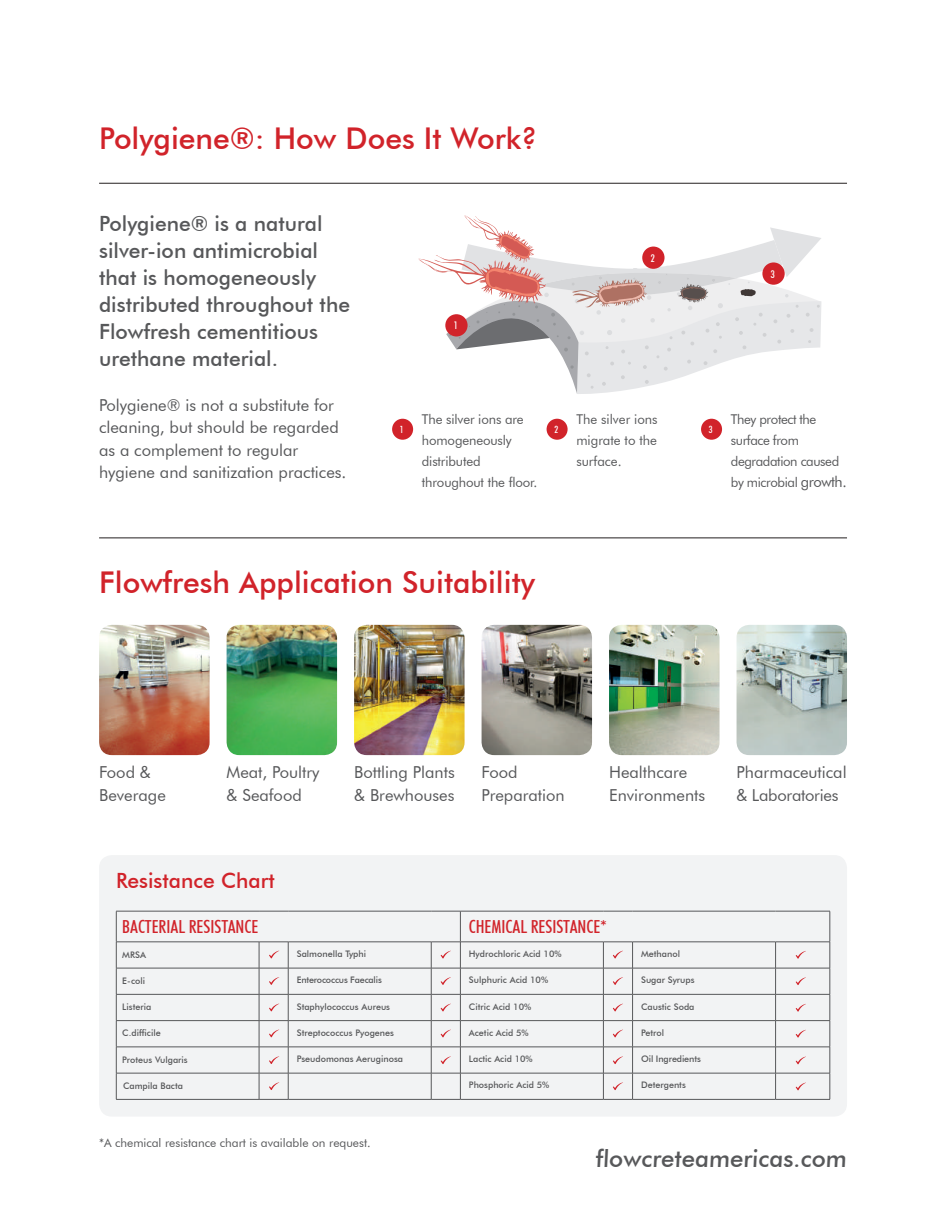
<style>
.page{position:relative;width:945px;height:1215px;background:#fff}
.page>*{position:absolute;margin:0;border:0;box-sizing:border-box;transform-origin:0 0}
.t1{font:500 30px "Futura BT";color:#d1232a}
.t2{font:500 24px "Futura BT";color:#57585a}
.t3{font:500 21px/27px "Futura BT";color:#57585a}
.t4{font:500 21px "Futura BT";color:#d1232a}
.t5{font:500 condensed 18px "Futura BT";color:#d1232a}
.t6{font:16.5px/22.5px "Futura BT";color:#57585a}
.t7{font:13.5px/21px "Futura BT";letter-spacing:-.01em;color:#57585a}
.t8{font:13.5px/21px "Futura BT";letter-spacing:-.03em;color:#57585a}
.t9{font:12px "Futura BT";color:#57585a}
.t10{font:500 condensed 10.5px "Futura BT";color:#fff}
.t11{font:500 condensed 9.9px "Futura BT";color:#fff}
.t12{font:500 9px "Futura BT";color:#57585a}
.t13{font:500 9px "Futura BT";letter-spacing:-.02em;color:#57585a}
.s1{font-size:15px}
</style>
<div class="page">
<div style="left:99px;top:855px;width:748px;height:262px;background:#f2f3f4;border-radius:13px"></div>
<hr style="left:116px;top:911px;width:143px;height:1px;background:#57585a">
<hr style="left:116px;top:911px;width:1px;height:31px;background:#57585a">
<svg style="left:259px;top:911px;width:29px;height:1px"></svg>
<hr style="left:288px;top:911px;width:143px;height:1px;background:#57585a">
<svg style="left:431px;top:911px;width:29px;height:1px"></svg>
<hr style="left:460px;top:911px;width:143px;height:1px;background:#57585a">
<hr style="left:460px;top:911px;width:1px;height:31px;background:#57585a">
<hr style="left:603px;top:911px;width:30px;height:1px;background:#57585a">
<hr style="left:633px;top:911px;width:143px;height:1px;background:#57585a">
<hr style="left:776px;top:911px;width:54px;height:1px;background:#57585a">
<hr style="left:830px;top:911px;width:1px;height:31px;background:#57585a">
<hr style="left:116px;top:942px;width:143px;height:1px;background:#57585a">
<hr style="left:288px;top:942px;width:143px;height:1px;background:#57585a">
<hr style="left:460px;top:942px;width:143px;height:1px;background:#57585a">
<hr style="left:603px;top:942px;width:30px;height:1px;background:#57585a">
<hr style="left:633px;top:942px;width:143px;height:1px;background:#57585a">
<hr style="left:776px;top:942px;width:54px;height:1px;background:#57585a">
<hr style="left:116px;top:968px;width:143px;height:1px;background:#57585a">
<hr style="left:288px;top:968px;width:143px;height:1px;background:#57585a">
<hr style="left:460px;top:968px;width:143px;height:1px;background:#57585a">
<hr style="left:603px;top:968px;width:30px;height:1px;background:#57585a">
<hr style="left:633px;top:968px;width:143px;height:1px;background:#57585a">
<hr style="left:776px;top:968px;width:54px;height:1px;background:#57585a">
<hr style="left:116px;top:994px;width:143px;height:1px;background:#57585a">
<hr style="left:288px;top:994px;width:143px;height:1px;background:#57585a">
<hr style="left:460px;top:994px;width:143px;height:1px;background:#57585a">
<hr style="left:603px;top:994px;width:30px;height:1px;background:#57585a">
<hr style="left:633px;top:994px;width:143px;height:1px;background:#57585a">
<hr style="left:776px;top:994px;width:54px;height:1px;background:#57585a">
<hr style="left:116px;top:1020px;width:143px;height:1px;background:#57585a">
<hr style="left:288px;top:1020px;width:143px;height:1px;background:#57585a">
<hr style="left:460px;top:1020px;width:143px;height:1px;background:#57585a">
<hr style="left:603px;top:1020px;width:30px;height:1px;background:#57585a">
<hr style="left:633px;top:1020px;width:143px;height:1px;background:#57585a">
<hr style="left:776px;top:1020px;width:54px;height:1px;background:#57585a">
<hr style="left:116px;top:1047px;width:143px;height:1px;background:#57585a">
<hr style="left:288px;top:1047px;width:143px;height:1px;background:#57585a">
<hr style="left:460px;top:1047px;width:143px;height:1px;background:#57585a">
<hr style="left:603px;top:1047px;width:30px;height:1px;background:#57585a">
<hr style="left:633px;top:1047px;width:143px;height:1px;background:#57585a">
<hr style="left:776px;top:1047px;width:54px;height:1px;background:#57585a">
<hr style="left:116px;top:1073px;width:143px;height:1px;background:#57585a">
<svg style="left:116px;top:942px;width:1px;height:157px"></svg>
<hr style="left:288px;top:1073px;width:143px;height:1px;background:#57585a">
<hr style="left:460px;top:1073px;width:143px;height:1px;background:#57585a">
<hr style="left:603px;top:1073px;width:30px;height:1px;background:#57585a">
<svg style="left:603px;top:942px;width:1px;height:157px"></svg>
<hr style="left:633px;top:1073px;width:143px;height:1px;background:#57585a">
<svg style="left:632px;top:943px;width:1px;height:156px"></svg>
<hr style="left:776px;top:1073px;width:54px;height:1px;background:#57585a">
<svg style="left:775px;top:943px;width:1px;height:156px"></svg>
<svg style="left:830px;top:942px;width:1px;height:157px"></svg>
<hr style="left:116px;top:1099px;width:143px;height:1px;background:#57585a">
<hr style="left:288px;top:1099px;width:143px;height:1px;background:#57585a">
<hr style="left:460px;top:1099px;width:143px;height:1px;background:#57585a">
<hr style="left:603px;top:1099px;width:30px;height:1px;background:#57585a">
<hr style="left:633px;top:1099px;width:143px;height:1px;background:#57585a">
<hr style="left:776px;top:1099px;width:54px;height:1px;background:#57585a">
<hr style="left:99px;top:538px;width:748px;height:1px;background:#231f20">
<hr style="left:99px;top:183px;width:748px;height:1px;background:#231f20">
<img style="left:99px;top:625px;width:111px;height:130px">
<img style="left:227px;top:625px;width:110px;height:130px">
<img style="left:354px;top:625px;width:111px;height:130px">
<img style="left:482px;top:625px;width:110px;height:130px">
<img style="left:609px;top:625px;width:111px;height:130px">
<img style="left:737px;top:625px;width:110px;height:130px">
<svg style="left:418px;top:215px;width:404px;height:179px"></svg>
<div style="left:445px;top:314px;width:23px;height:22px;background:#d1232a;border-radius:50%"></div>
<div style="left:642px;top:247px;width:23px;height:22px;background:#d1232a;border-radius:50%"></div>
<div style="left:762px;top:262px;width:23px;height:23px;background:#d1232a;border-radius:50%"></div>
<div style="left:392px;top:419px;width:21px;height:21px;background:#d1232a;border-radius:50%"></div>
<div style="left:547px;top:419px;width:21px;height:21px;background:#d1232a;border-radius:50%"></div>
<div style="left:701px;top:419px;width:21px;height:21px;background:#d1232a;border-radius:50%"></div>
<svg style="left:259px;top:942px;width:30px;height:158px"></svg>
<svg style="left:431px;top:942px;width:30px;height:158px"></svg>
<svg style="left:613px;top:1082px;width:10px;height:8px"></svg>
<svg style="left:613px;top:1056px;width:10px;height:8px"></svg>
<svg style="left:613px;top:1030px;width:10px;height:7px"></svg>
<svg style="left:613px;top:1004px;width:10px;height:7px"></svg>
<svg style="left:613px;top:977px;width:10px;height:8px"></svg>
<svg style="left:613px;top:951px;width:10px;height:7px"></svg>
<svg style="left:796px;top:1083px;width:10px;height:7px"></svg>
<svg style="left:796px;top:1057px;width:9px;height:7px"></svg>
<svg style="left:796px;top:1030px;width:10px;height:8px"></svg>
<svg style="left:796px;top:1004px;width:10px;height:8px"></svg>
<svg style="left:796px;top:977px;width:10px;height:8px"></svg>
<svg style="left:796px;top:951px;width:10px;height:8px"></svg>
<h1 class="t1" style="left:99px;top:120px;width:440px">Polygiene®: How Does It Work?</h1>
<h3 class="t3" style="left:99px;top:210px;width:252px">Polygiene® is a natural silver-ion antimicrobial that is homogeneously distributed throughout the<br>Flowfresh cementitious urethane material.</h3>
<h3 class="t6" style="left:99px;top:394px;width:249px">Polygiene® is not a substitute for cleaning, but should be regarded as a complement to regular hygiene and sanitization practices.</h3>
<p class="t10" style="left:454px;top:319px;width:6px">1</p>
<p class="t10" style="left:651px;top:252px;width:6px">2</p>
<p class="t10" style="left:771px;top:267px;width:6px">3</p>
<h3 class="t7" style="left:422px;top:409px;width:117px">The silver ions are homogeneously distributed throughout the floor.</h3>
<h3 class="t7" style="left:576px;top:409px;width:83px;text-align:justify">The silver ions migrate to the surface.</h3>
<h3 class="t8" style="left:731px;top:409px;width:117px">They protect the surface from degradation caused by microbial <span class="s1">growth.</span></h3>
<p class="t11" style="left:400px;top:423px;width:5px">1</p>
<p class="t11" style="left:554px;top:423px;width:5px">2</p>
<p class="t11" style="left:709px;top:423px;width:5px">3</p>
<h1 class="t1" style="left:99px;top:564px;width:437px">Flowfresh Application Suitability</h1>
<h3 class="t6" style="left:99px;top:761px;width:68px">Food &amp;<br>Beverage</h3>
<h3 class="t6" style="left:227px;top:761px;width:94px">Meat, Poultry &amp; Seafood</h3>
<h3 class="t6" style="left:354px;top:761px;width:102px">Bottling Plants &amp; Brewhouses</h3>
<h3 class="t6" style="left:482px;top:761px;width:85px">Food<br>Preparation</h3>
<h3 class="t6" style="left:609px;top:761px;width:98px">Healthcare<br>Environments</h3>
<h3 class="t6" style="left:737px;top:761px;width:112px">Pharmaceutical &amp; Laboratories</h3>
<h3 class="t4" style="left:116px;top:868px;width:160px">Resistance Chart</h3>
<h3 class="t5" style="left:122px;top:916px;width:138px">BACTERIAL RESISTANCE</h3>
<h3 class="t5" style="left:469px;top:916px;width:140px">CHEMICAL RESISTANCE*</h3>
<p class="t12" style="left:122px;top:949px;width:25px">MRSA</p>
<p class="t12" style="left:297px;top:949px;width:71px">Salmonella Typhi</p>
<p class="t12" style="left:469px;top:949px;width:94px">Hydrochloric Acid 10%</p>
<p class="t12" style="left:641px;top:949px;width:40px">Methanol</p>
<p class="t12" style="left:122px;top:975px;width:24px">E-coli</p>
<p class="t13" style="left:297px;top:975px;width:87px">Enterococcus Faecalis</p>
<p class="t12" style="left:469px;top:975px;width:81px">Sulphuric Acid 10%</p>
<p class="t12" style="left:641px;top:975px;width:55px">Sugar Syrups</p>
<p class="t12" style="left:122px;top:1002px;width:31px">Listeria</p>
<p class="t12" style="left:297px;top:1001px;width:95px">Staphylococcus Aureus</p>
<p class="t12" style="left:469px;top:1001px;width:64px">Citric Acid 10%</p>
<p class="t12" style="left:641px;top:1001px;width:55px">Caustic Soda</p>
<p class="t12" style="left:122px;top:1028px;width:40px">C.difficile</p>
<p class="t12" style="left:297px;top:1027px;width:99px">Streptococcus Pyogenes</p>
<p class="t12" style="left:469px;top:1027px;width:61px">Acetic Acid 5%</p>
<p class="t12" style="left:641px;top:1027px;width:25px">Petrol</p>
<p class="t12" style="left:122px;top:1054px;width:67px">Proteus Vulgaris</p>
<p class="t12" style="left:297px;top:1054px;width:108px">Pseudomonas Aeruginosa</p>
<p class="t12" style="left:469px;top:1054px;width:65px">Lactic Acid 10%</p>
<p class="t12" style="left:641px;top:1054px;width:61px">Oil Ingredients</p>
<p class="t12" style="left:123px;top:1081px;width:61px">Campila Bacta</p>
<p class="t12" style="left:469px;top:1080px;width:82px">Phosphoric Acid 5%</p>
<p class="t12" style="left:641px;top:1080px;width:46px">Detergents</p>
<h3 class="t9" style="left:99px;top:1135px;width:273px">*A chemical resistance chart is available on request.</h3>
<h2 class="t2" style="left:595px;top:1144px;width:254px">flowcreteamericas.com</h2>
</div>
